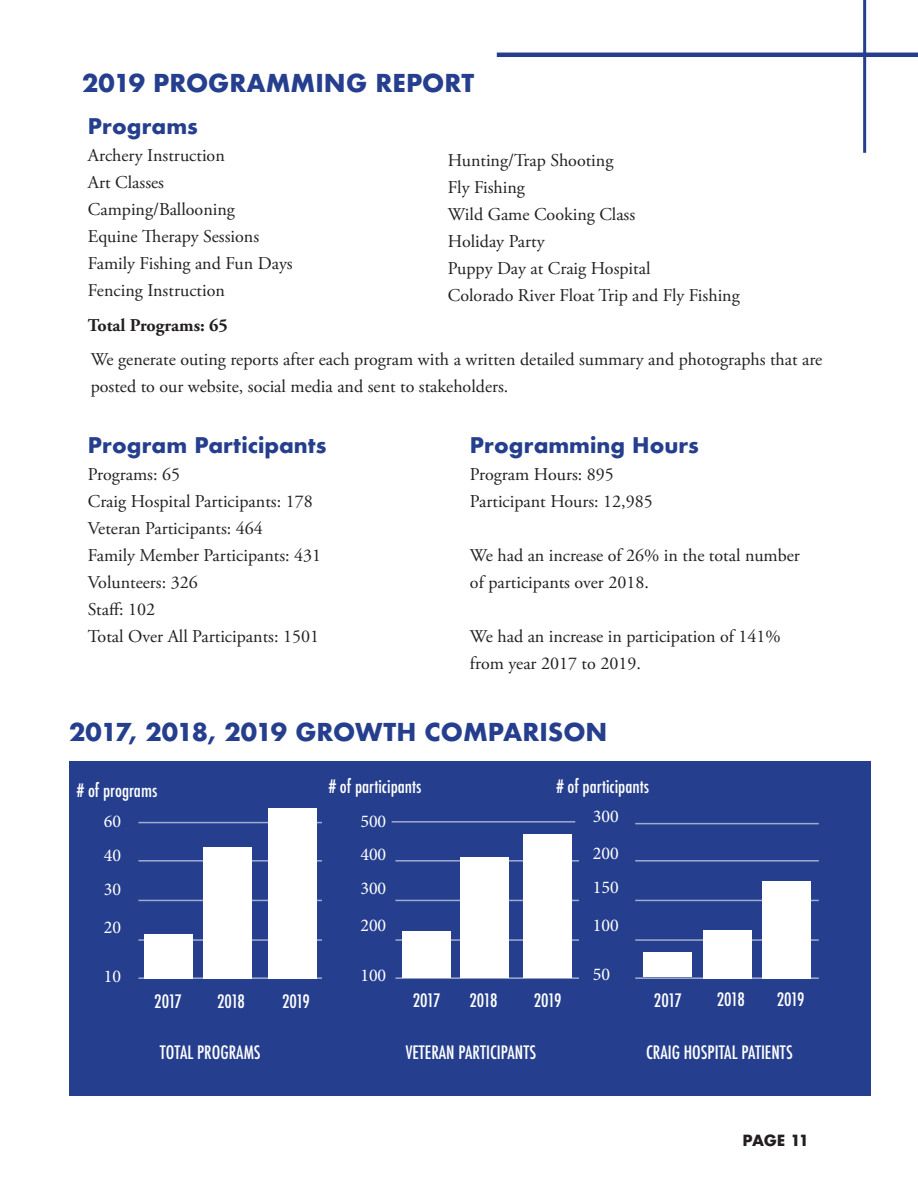
<style>
.page{position:relative;width:918px;height:1188px;background:#fff}
.page>*{position:absolute;margin:0;border:0;box-sizing:border-box;transform-origin:0 0}
.Headline{font:700 24px "Futura";color:#253f8e}
.Subhead{font:700 21px "Futura";color:#253f8e}
.Paragraph_Copy{font:18px/27px "Adobe Garamond Pro";color:#231f20}
.t1{font:500 condensed 18px "Futura";color:#fff}
.t2{font:18px "Minion Pro";color:#fff}
.Paragraph_Copy-2{font:700 18px "Adobe Garamond Pro";color:#231f20}
.t3{font:700 15px "Futura";letter-spacing:-.035em;color:#231f20}
</style>
<div class="page">
<hr style="left:863px;top:0;width:3px;height:153px;background:#253f8e">
<hr style="left:497px;top:53px;width:421px;height:4px;background:#253f8e">
<div style="left:69px;top:761px;width:802px;height:334px;background:#253f8e"></div>
<hr style="left:138px;top:860px;width:184px;height:2px;background:#fff">
<hr style="left:138px;top:900px;width:184px;height:1px;background:#fff">
<hr style="left:138px;top:939px;width:184px;height:2px;background:#fff">
<hr style="left:138px;top:977px;width:184px;height:2px;background:#fff">
<hr style="left:395px;top:860px;width:184px;height:2px;background:#fff">
<hr style="left:395px;top:900px;width:184px;height:1px;background:#fff">
<hr style="left:395px;top:939px;width:184px;height:2px;background:#fff">
<hr style="left:395px;top:977px;width:184px;height:2px;background:#fff">
<hr style="left:635px;top:860px;width:184px;height:2px;background:#fff">
<hr style="left:635px;top:900px;width:184px;height:1px;background:#fff">
<hr style="left:635px;top:939px;width:184px;height:2px;background:#fff">
<hr style="left:635px;top:977px;width:184px;height:2px;background:#fff">
<div style="left:203px;top:848px;width:49px;height:131px;background:#fff"></div>
<div style="left:144px;top:934px;width:48px;height:45px;background:#fff"></div>
<div style="left:460px;top:857px;width:49px;height:120px;background:#fff"></div>
<div style="left:703px;top:931px;width:48px;height:48px;background:#fff"></div>
<div style="left:402px;top:931px;width:49px;height:46px;background:#fff"></div>
<div style="left:643px;top:952px;width:48px;height:25px;background:#fff"></div>
<hr style="left:138px;top:822px;width:184px;height:1px;background:#fff">
<div style="left:268px;top:808px;width:49px;height:171px;background:#fff"></div>
<div style="left:523px;top:834px;width:49px;height:143px;background:#fff"></div>
<hr style="left:392px;top:821px;width:183px;height:2px;background:#fff">
<div style="left:763px;top:882px;width:48px;height:97px;background:#fff"></div>
<hr style="left:635px;top:823px;width:184px;height:1px;background:#fff">
<p class="Headline" style="left:82px;top:66px;width:394px">2019 PROGRAMMING REPORT</p>
<p class="Subhead" style="left:88px;top:111px;width:111px">Programs</p>
<p class="Paragraph_Copy" style="left:88px;top:142px;width:138px">Archery Instruction</p>
<p class="Paragraph_Copy" style="left:88px;top:169px;width:78px">Art Classes</p>
<p class="Paragraph_Copy" style="left:88px;top:196px;width:148px">Camping/Ballooning</p>
<p class="Paragraph_Copy" style="left:88px;top:223px;width:173px">Equine Therapy Sessions</p>
<p class="Paragraph_Copy" style="left:88px;top:250px;width:206px">Family Fishing and Fun Days</p>
<p class="Paragraph_Copy" style="left:88px;top:277px;width:138px">Fencing Instruction</p>
<p class="Paragraph_Copy" style="left:448px;top:147px;width:167px">Hunting/Trap Shooting</p>
<p class="Paragraph_Copy" style="left:448px;top:174px;width:79px">Fly Fishing</p>
<p class="Paragraph_Copy" style="left:448px;top:201px;width:189px">Wild Game Cooking Class</p>
<p class="Paragraph_Copy" style="left:448px;top:228px;width:98px">Holiday Party</p>
<p class="Paragraph_Copy" style="left:448px;top:255px;width:204px">Puppy Day at Craig Hospital</p>
<p class="Paragraph_Copy" style="left:448px;top:282px;width:293px">Colorado River Float Trip and Fly Fishing</p>
<p class="Paragraph_Copy-2" style="left:88px;top:315px;width:141px">Total Programs: 65</p>
<p class="Paragraph_Copy" style="left:91px;top:347px;width:733px">We generate outing reports after each program with a written detailed summary and photographs that are posted to our website, social media and sent to stakeholders.</p>
<p class="Subhead" style="left:88px;top:430px;width:240px">Program Participants</p>
<p class="Paragraph_Copy" style="left:88px;top:462px;width:94px">Programs: 65</p>
<p class="Paragraph_Copy" style="left:88px;top:489px;width:226px">Craig Hospital Participants: 178</p>
<p class="Paragraph_Copy" style="left:88px;top:516px;width:177px">Veteran Participants: 464</p>
<p class="Paragraph_Copy" style="left:88px;top:543px;width:235px">Family Member Participants: 431</p>
<p class="Paragraph_Copy" style="left:88px;top:570px;width:111px">Volunteers: 326</p>
<p class="Paragraph_Copy" style="left:88px;top:597px;width:69px">Staff: 102</p>
<p class="Paragraph_Copy" style="left:88px;top:624px;width:233px">Total Over All Participants: 1501</p>
<p class="Subhead" style="left:470px;top:430px;width:230px">Programming Hours</p>
<p class="Paragraph_Copy" style="left:470px;top:462px;width:145px">Program Hours: 895</p>
<p class="Paragraph_Copy" style="left:470px;top:489px;width:184px">Participant Hours: 12,985</p>
<p class="Paragraph_Copy" style="left:470px;top:543px;width:331px">We had an increase of 26% in the total number of participants over 2018.</p>
<p class="Paragraph_Copy" style="left:470px;top:624px;width:312px">We had an increase in participation of 141% from year 2017 to 2019.</p>
<p class="Headline" style="left:69px;top:715px;width:540px">2017, 2018, 2019 GROWTH COMPARISON</p>
<p class="t1" style="left:77px;top:779px;width:82px"># of programs</p>
<p class="t1" style="left:329px;top:775px;width:94px"># of participants</p>
<p class="t1" style="left:556px;top:775px;width:94px"># of participants</p>
<p class="t2" style="left:104px;top:809px;width:19px">60</p>
<p class="t2" style="left:593px;top:804px;width:27px">300</p>
<p class="t2" style="left:360px;top:809px;width:27px">500</p>
<p class="t2" style="left:104px;top:843px;width:19px">40</p>
<p class="t2" style="left:360px;top:842px;width:27px">400</p>
<p class="t2" style="left:593px;top:841px;width:27px">200</p>
<p class="t2" style="left:104px;top:877px;width:19px">30</p>
<p class="t2" style="left:360px;top:876px;width:27px">300</p>
<p class="t2" style="left:593px;top:875px;width:27px">150</p>
<p class="t2" style="left:104px;top:915px;width:19px">20</p>
<p class="t2" style="left:360px;top:914px;width:27px">200</p>
<p class="t2" style="left:593px;top:913px;width:27px">100</p>
<p class="t2" style="left:104px;top:964px;width:19px">10</p>
<p class="t2" style="left:360px;top:963px;width:27px">100</p>
<p class="t2" style="left:593px;top:962px;width:19px">50</p>
<p class="t1" style="left:154px;top:990px;width:29px">2017</p>
<p class="t1" style="left:217px;top:990px;width:30px">2018</p>
<p class="t1" style="left:413px;top:988px;width:29px">2017</p>
<p class="t1" style="left:469px;top:988px;width:30px">2018</p>
<p class="t1" style="left:654px;top:988px;width:29px">2017</p>
<p class="t1" style="left:717px;top:988px;width:30px">2018</p>
<p class="t1" style="left:406px;top:1040px;width:132px">VETERAN PARTICIPANTS</p>
<p class="t1" style="left:646px;top:1040px;width:148px">CRAIG HOSPITAL PATIENTS</p>
<p class="t1" style="left:777px;top:988px;width:29px">2019</p>
<p class="t1" style="left:282px;top:989px;width:29px">2019</p>
<p class="t1" style="left:534px;top:988px;width:29px">2019</p>
<p class="t1" style="left:160px;top:1040px;width:102px">TOTAL PROGRAMS</p>
<p class="t3" style="left:742px;top:1130px;width:68px">PAGE 11</p>
</div>
